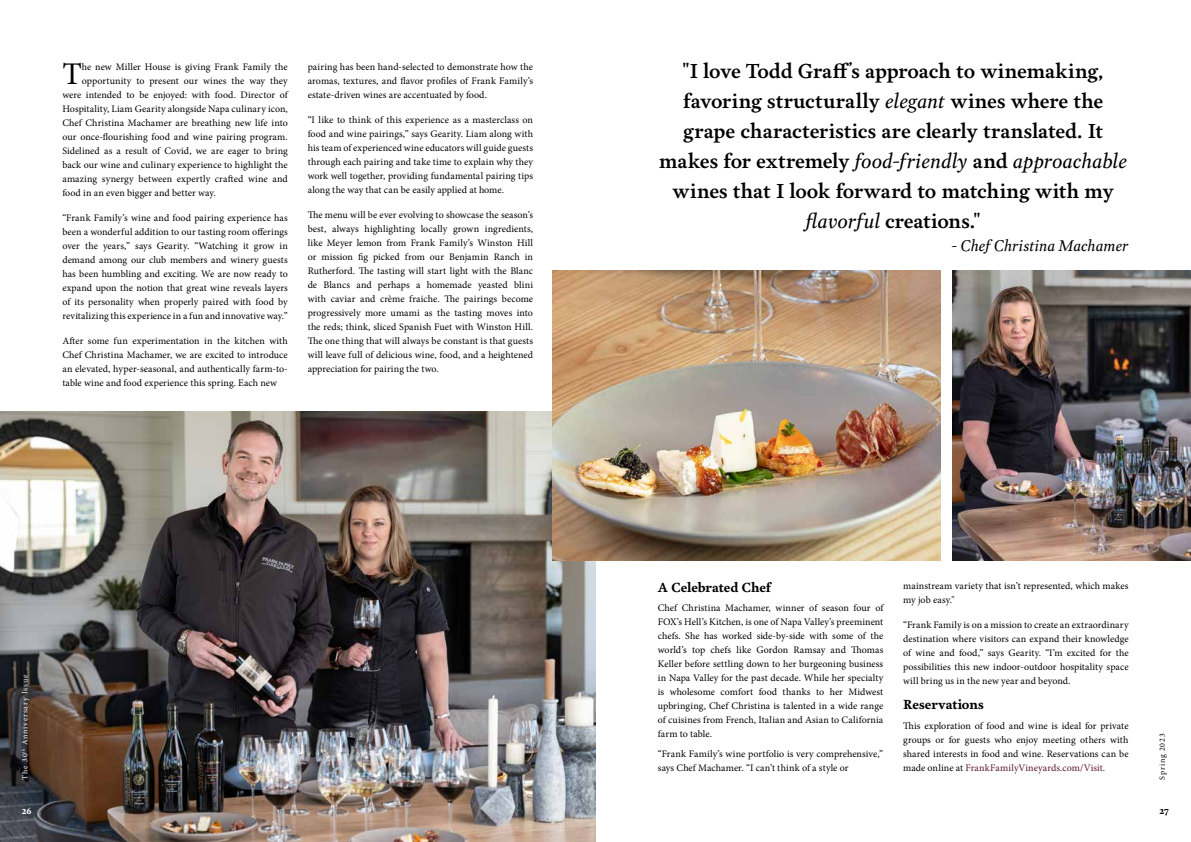
<style>
.page{position:relative;width:1191px;height:842px;background:#fff}
.page>*{position:absolute;margin:0;border:0;box-sizing:border-box;transform-origin:0 0}
.t1{font:31.5px "Minion Pro";color:#000}
.t2{font:600 20px/30px "Garvis Pro";letter-spacing:-.005em;color:#000;text-align:center}
.t3{font:italic 15.3px "Garvis Pro";letter-spacing:-.005em;color:#000}
.t4{font:700 13px "Garvis Pro";letter-spacing:-.01em;color:#000}
.t5{font:10px/14px "Minion Pro";letter-spacing:.005em;color:#000;text-align:justify}
.t6{font:700 9px "Garvis Pro";color:#000}
.t7{font:700 9px "Garvis Pro";color:#fff}
.t8{font:8px "Minion Pro";letter-spacing:.1em;color:#fff}
.t9{font:8px "Minion Pro";letter-spacing:.1em;color:#000}
.s1{font-weight:400;font-style:italic}
.s2{color:#5b1626}
</style>
<div class="page">
<img style="left:0;top:412px;width:595px;height:430px">
<img style="left:553px;top:270px;width:387px;height:290px">
<img style="left:952px;top:270px;width:239px;height:290px">
<h1 class="t1" style="left:62px;top:52px;width:21px">T</h1>
<p class="t5" style="left:82px;top:59px;width:207px">he new Miller House is giving Frank Family the</p>
<p class="t5" style="left:82px;top:73px;width:207px">opportunity to present our wines the way they</p>
<p class="t5" style="left:62px;top:87px;width:227px">were intended to be enjoyed: with food. Director of</p>
<p class="t5" style="left:62px;top:101px;width:227px">Hospitality, Liam Gearity alongside Napa culinary icon,</p>
<p class="t5" style="left:62px;top:115px;width:227px">Chef Christina Machamer are breathing new life into</p>
<p class="t5" style="left:62px;top:129px;width:227px">our once-flourishing food and wine pairing program.</p>
<p class="t5" style="left:62px;top:143px;width:227px">Sidelined as a result of Covid, we are eager to bring</p>
<p class="t5" style="left:62px;top:157px;width:227px">back our wine and culinary experience to highlight the</p>
<p class="t5" style="left:62px;top:171px;width:227px">amazing synergy between expertly crafted wine and</p>
<p class="t5" style="left:62px;top:185px;width:155px">food in an even bigger and better way.</p>
<p class="t5" style="left:62px;top:211px;width:227px">“Frank Family’s wine and food pairing experience has been a wonderful addition to our tasting room offerings over the years,” says Gearity. “Watching it grow in demand among our club members and winery guests has been humbling and exciting. We are now ready to expand upon the notion that great wine reveals layers of its personality when properly paired with food by revitalizing this experience in a fun and innovative way.”</p>
<p class="t5" style="left:62px;top:334px;width:227px">After some fun experimentation in the kitchen with Chef Christina Machamer, we are excited to introduce an elevated, hyper-seasonal, and authentically farm-to&shy;table wine and food experience this spring. Each new</p>
<p class="t5" style="left:308px;top:59px;width:227px">pairing has been hand-selected to demonstrate how the aromas, textures, and flavor profiles of Frank Family’s estate-driven wines are accentuated by food.</p>
<p class="t5" style="left:308px;top:113px;width:227px">“I like to think of this experience as a masterclass on food and wine pairings,” says Gearity. Liam along with his team of experienced wine educators will guide guests through each pairing and take time to explain why they work well together, providing fundamental pairing tips along the way that can be easily applied at home.</p>
<p class="t5" style="left:308px;top:208px;width:227px">The menu will be ever evolving to showcase the season’s best, always highlighting locally grown ingredients, like Meyer lemon from Frank Family’s Winston Hill or mission fig picked from our Benjamin Ranch in Rutherford. The tasting will start light with the Blanc de Blancs and perhaps a homemade yeasted blini with caviar and crème fraiche. The pairings become progressively more umami as the tasting moves into the reds; think, sliced Spanish Fuet with Winston Hill.<br>The one thing that will always be constant is that guests will leave full of delicious wine, food, and a heightened appreciation for pairing the two.</p>
<p class="t8" style="left:19px;top:780px;width:106px;rotate:-90deg">The 30<sup>th</sup> Anniversary Issue</p>
<p class="t7" style="left:22px;top:804px;width:11px">26</p>
<p class="t2" style="left:659px;top:55px;width:469px">"I love Todd Graff’s approach to winemaking, favoring structurally <span class="s1">elegant</span> wines where the grape characteristics are clearly translated. It makes for extremely <span class="s1">food-friendly</span> and <span class="s1">approachable </span>wines that I look forward to matching with my <span class="s1">flavorful</span> creations."</p>
<h3 class="t3" style="left:951px;top:235px;width:179px">- Chef Christina Machamer</h3>
<h3 class="t4" style="left:658px;top:578px;width:115px">A Celebrated Chef</h3>
<p class="t5" style="left:658px;top:601px;width:227px">Chef Christina Machamer, winner of season four of FOX’s Hell’s Kitchen, is one of Napa Valley’s preeminent chefs. She has worked side-by-side with some of the world’s top chefs like Gordon Ramsay and Thomas Keller before settling down to her burgeoning business in Napa Valley for the past decade. While her specialty is wholesome comfort food thanks to her Midwest upbringing, Chef Christina is talented in a wide range of cuisines from French, Italian and Asian to California farm to table.</p>
<p class="t5" style="left:658px;top:747px;width:227px">“Frank Family’s wine portfolio is very comprehensive,” says Chef Machamer. “I can’t think of a style or</p>
<p class="t5" style="left:903px;top:579px;width:227px">mainstream variety that isn’t represented, which makes my job easy."</p>
<p class="t5" style="left:903px;top:618px;width:227px">“Frank Family is on a mission to create an extraordinary destination where visitors can expand their knowledge of wine and food,” says Gearity. “I’m excited for the possibilities this new indoor-outdoor hospitality space will bring us in the new year and beyond.</p>
<h3 class="t4" style="left:903px;top:695px;width:82px">Reservations</h3>
<p class="t5" style="left:903px;top:719px;width:227px">This exploration of food and wine is ideal for private groups or for guests who enjoy meeting others with shared interests in food and wine. Reservations can be made online at <span class="s2">FrankFamilyVineyards.com/Visit.</span></p>
<p class="t9" style="left:1157px;top:780px;width:48px;rotate:-90deg">Spring 2023</p>
<p class="t6" style="left:1159px;top:804px;width:11px">27</p>
</div>
